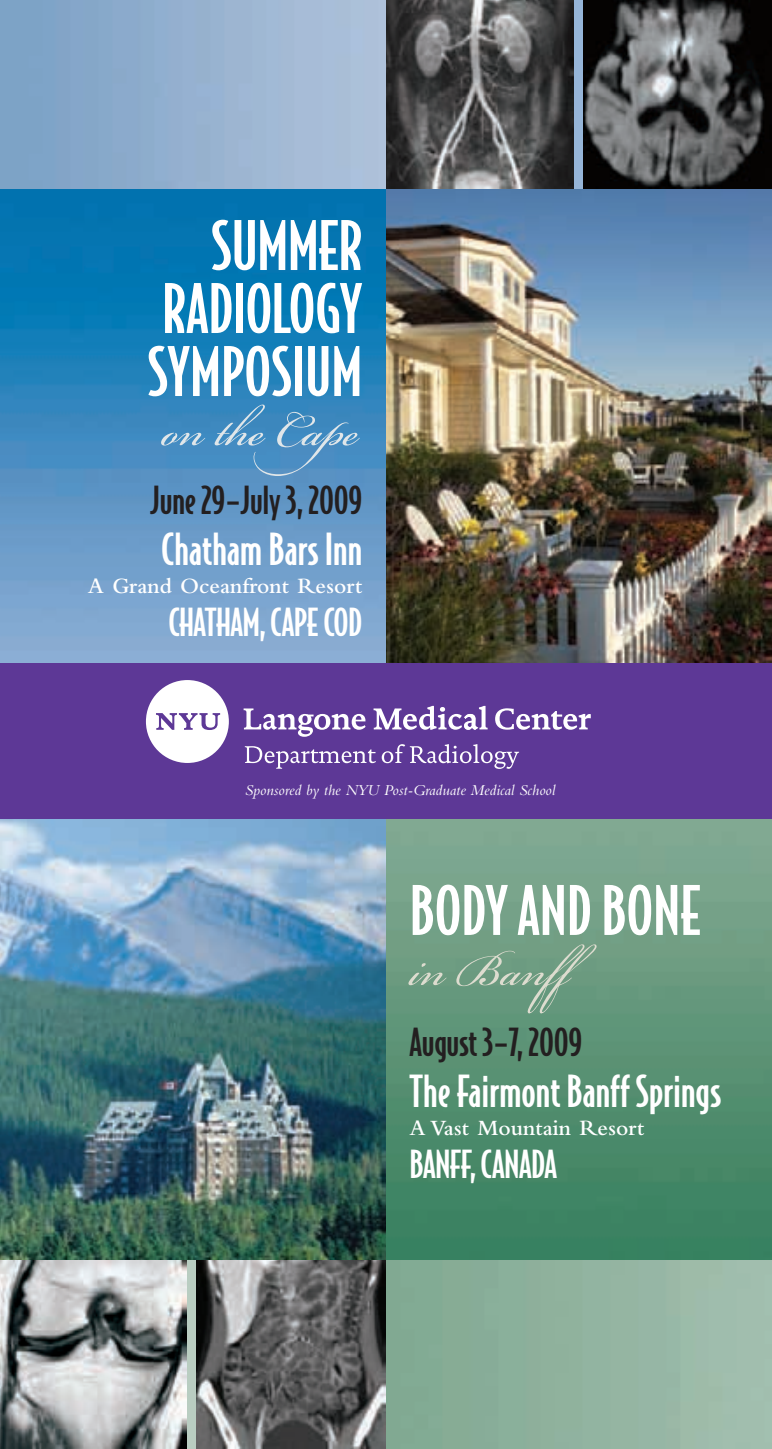
<style>
.page{position:relative;width:772px;height:1449px;background:#fff}
.page>*{position:absolute;margin:0;border:0;box-sizing:border-box;transform-origin:0 0}
.t1{font:500 64.75px/63px "Bodega Sans";color:#fff;text-align:justify}
.t2{font:500 42px "Bodega Sans";color:#fff}
.t3{font:500 36.75px "Bodega Sans";letter-spacing:-.01em;color:#231f20}
.t4{font:500 36.75px "Bodega Sans";letter-spacing:-.015em;color:#fff}
.t5{font:600 22.75px "Bembo";color:#fff}
.t6{font:italic 15.75px "Bembo";color:#fff}
</style>
<div class="page">
<div style="left:386px;top:0;width:386px;height:189px;background:#96b5d8"></div>
<div style="left:0;top:1258px;width:386px;height:191px;background:#b9cdc1"></div>
<img style="left:386px;top:819px;width:386px;height:441px">
<img style="left:0;top:189px;width:386px;height:475px">
<img style="left:386px;top:189px;width:386px;height:475px">
<img style="left:0;top:819px;width:386px;height:441px">
<div style="left:0;top:664px;width:772px;height:155px;background:#5d3896"></div>
<svg style="left:146px;top:680px;width:83px;height:83px"></svg>
<svg style="left:244px;top:708px;width:121px;height:29px"></svg>
<svg style="left:495px;top:708px;width:96px;height:22px"></svg>
<svg style="left:373px;top:706px;width:114px;height:24px"></svg>
<svg style="left:245px;top:746px;width:131px;height:23px"></svg>
<svg style="left:382px;top:744px;width:137px;height:25px"></svg>
<img style="left:386px;top:0;width:187px;height:189px">
<img style="left:583px;top:0;width:189px;height:189px">
<img style="left:0;top:1260px;width:186px;height:189px">
<img style="left:196px;top:1260px;width:190px;height:189px">
<svg style="left:161px;top:433px;width:44px;height:13px"></svg>
<svg style="left:214px;top:405px;width:146px;height:71px"></svg>
<svg style="left:408px;top:963px;width:39px;height:22px"></svg>
<svg style="left:456px;top:944px;width:140px;height:69px"></svg>
<div style="left:0;top:0;width:386px;height:189px;background:linear-gradient(to right,#79a0c5,#b0c2db)"></div>
<div style="left:386px;top:1260px;width:386px;height:189px;background:linear-gradient(to right,#7fa890,#a3bfaf)"></div>
<h1 class="t1" style="left:147px;top:216px;width:217px;text-indent:64px">SUMMER RADIOLOGY SYMPOSIUM</h1>
<h3 class="t3" style="left:151px;top:480px;width:213px">June29–July3,2009</h3>
<h2 class="t2" style="left:161px;top:526px;width:203px">Chatham Bars Inn</h2>
<h3 class="t5" style="left:88px;top:577px;width:276px">A Grand Oceanfront Resort</h3>
<h3 class="t4" style="left:168px;top:602px;width:195px">CHATHAM,CAPE COD</h3>
<p class="t6" style="left:245px;top:784px;width:312px">Sponsored by the NYU Post-Graduate Medical School</p>
<h1 class="t1" style="left:410px;top:881px;width:292px">BODYANDBONE</h1>
<h3 class="t3" style="left:410px;top:1022px;width:174px">August3–7,2009</h3>
<h2 class="t2" style="left:410px;top:1068px;width:313px">TheFairmontBanffSprings</h2>
<h3 class="t5" style="left:410px;top:1119px;width:236px">A Vast Mountain Resort</h3>
<h3 class="t4" style="left:410px;top:1144px;width:149px">BANFF,CANADA</h3>
</div>
